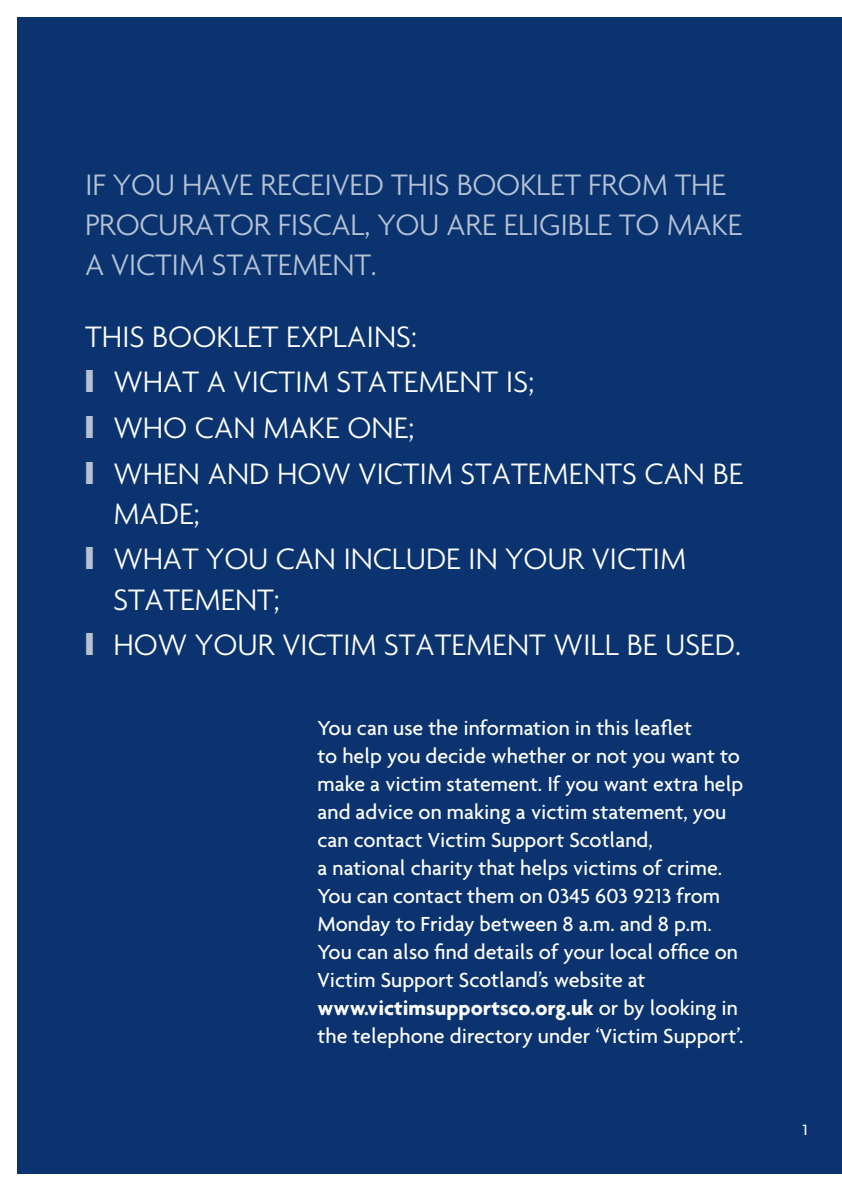
<style>
.page{position:relative;width:842px;height:1191px;background:#fff}
.page>*{position:absolute;margin:0;border:0;box-sizing:border-box;transform-origin:0 0}
.t1{font:300 32px/45.6px "Agenda";color:#fff}
.t2{font:300 32px/40px "Agenda";letter-spacing:-.01em;color:#b5c2d4}
.t3{font:500 22px/28px "Agenda";color:#fff}
.t4{font:500 16px "Agenda";color:#fff}
.s1{font-weight:700}
</style>
<div class="page">
<div style="left:17px;top:17px;width:825px;height:1157px;background:#0a3370"></div>
<h1 class="t2" style="left:85px;top:164px;width:659px">IF YOU HAVE RECEIVED THIS BOOKLET FROM THE<br>PROCURATOR FISCAL, YOU ARE ELIGIBLE TO MAKE<br>A VICTIM STATEMENT.</h1>
<h1 class="t1" style="left:113px;top:313px;width:632px;text-indent:-28px">THIS BOOKLET EXPLAINS:<br>WHAT A VICTIM STATEMENT IS;<br>WHO CAN MAKE ONE;<br>WHEN AND HOW VICTIM STATEMENTS CAN BE</h1>
<h1 class="t1" style="left:113px;top:490px;width:574px">MADE;<br>WHAT YOU CAN INCLUDE IN YOUR VICTIM</h1>
<h1 class="t1" style="left:113px;top:576px;width:629px">STATEMENT;<br>HOW YOUR VICTIM STATEMENT WILL BE USED.</h1>
<p class="t3" style="left:317px;top:713px;width:427px">You can use the information in this leaflet<br>to help you decide whether or not you want to make a victim statement. If you want extra help and advice on making a victim statement, you can contact Victim Support Scotland,<br>a national charity that helps victims of crime.<br>You can contact them on 0345 603 9213 from Monday to Friday between 8 a.m. and 8 p.m.<br>You can also find details of your local office on Victim Support Scotland’s website at <span class="s1">www.victimsupportsco.org.uk</span> or by looking in the telephone directory under ‘Victim Support’.</p>
<p class="t4" style="left:802px;top:1120px;width:7px">1</p>
</div>
